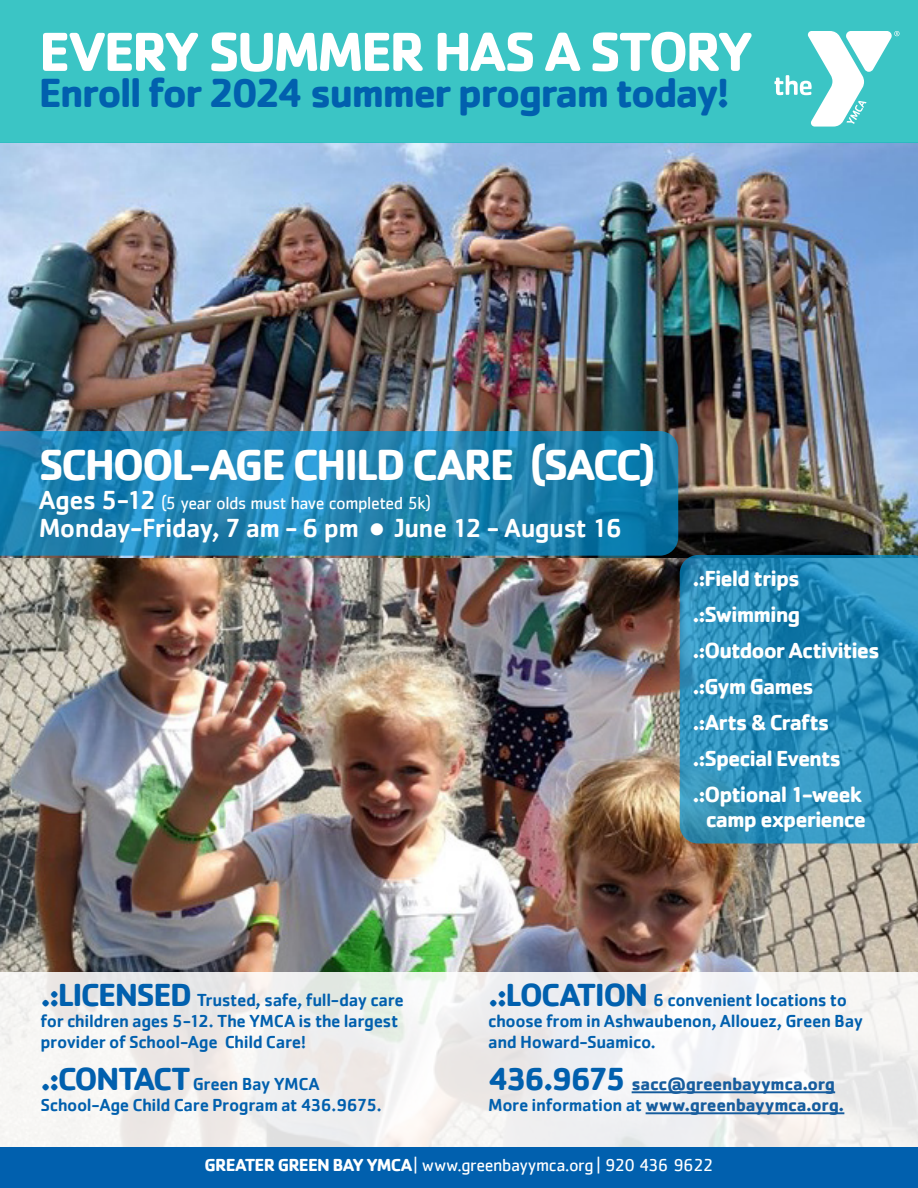
<style>
.page{position:relative;width:918px;height:1188px;background:#fff}
.page>*{position:absolute;margin:0;border:0;box-sizing:border-box;transform-origin:0 0}
.t1{font:700 57px "Cachet";letter-spacing:-.055em;color:#fff}
.t2{font:700 45px "Cachet";letter-spacing:-.055em;color:#fff}
.t3{font:700 42px "Cachet";letter-spacing:-.05em;color:#0160ae}
.t4{font:500 27px "Cachet";letter-spacing:-.025em;color:#fff}
.t5{font:700 22.5px "Cachet";letter-spacing:-.045em;color:#fff}
.t6{font:500 18px/21px "Cachet";letter-spacing:-.02em;color:#0160ae}
.t7{font:18px "Cachet";letter-spacing:-.025em;color:#fff}
.t8{font:700 18px "Cachet";letter-spacing:-.02em;color:#175d9e}
.s1{font-weight:500;font-size:27px}
.s2{font-weight:700;font-size:33px}
.s3{font-size:33px;color:#0160ae}
.s4{font-weight:500;color:#0160ae}
.s5{font-weight:700}
</style>
<div class="page">
<img style="left:0;top:143px;width:918px;height:829px">
<div style="left:0;top:0;width:918px;height:143px;background:#3bc5c5"></div>
<svg style="left:0;top:972px;width:918px;height:176px;fill:#efeff1"></svg>
<svg style="left:774px;top:31px;width:126px;height:96px"></svg>
<svg style="left:680px;top:555px;width:238px;height:288px;background:#2b8eb9"></svg>
<svg style="left:0;top:431px;width:678px;height:125px;background:#1e82b1"></svg>
<hr style="left:632px;top:1091px;width:203px;height:2px;background:#175d9e">
<hr style="left:646px;top:1112px;width:198px;height:2px;background:#175d9e">
<div style="left:0;top:1148px;width:918px;height:40px;background:#0160ae"></div>
<p class="t1" style="left:39px;top:15px;width:716px">EVERY SUMMER HAS A STORY</p>
<p class="t3" style="left:39px;top:66px;width:693px">Enroll for 2024 summer program today!</p>
<p class="t2" style="left:39px;top:436px;width:619px">SCHOOL-AGE CHILD CARE (SACC)</p>
<p class="t7" style="left:39px;top:492px;width:394px"><span class="s1">Ages 5-12</span> (5 year olds must have completed 5k)</p>
<p class="t4" style="left:39px;top:512px;width:585px">Monday-Friday, 7 am - 6 pm ● June 12 - August 16</p>
<p class="t5" style="left:693px;top:564px;width:109px">.:Field trips</p>
<p class="t5" style="left:693px;top:600px;width:109px">.:Swimming</p>
<p class="t5" style="left:693px;top:636px;width:189px">.:Outdoor Activities</p>
<p class="t5" style="left:693px;top:672px;width:123px">.:Gym Games</p>
<p class="t5" style="left:693px;top:708px;width:138px">.:Arts &amp; Crafts</p>
<p class="t5" style="left:693px;top:744px;width:150px">.:Special Events</p>
<p class="t5" style="left:693px;top:780px;width:171px">.:Optional 1-week</p>
<p class="t5" style="left:706px;top:805px;width:162px">camp experience</p>
<p class="t6" style="left:40px;top:989px;width:365px"><span class="s2">.:LICENSED</span> Trusted, safe, full-day care for children ages 5-12. The YMCA is the largest provider of School-Age Child Care!</p>
<p class="t6" style="left:40px;top:1073px;width:281px"><span class="s2">.:CONTACT</span> Green Bay YMCA</p>
<p class="t6" style="left:40px;top:1094px;width:343px">School-Age Child Care Program at 436.9675.</p>
<p class="t6" style="left:488px;top:989px;width:377px"><span class="s2">.:LOCATION</span> 6 convenient locations to choose from in Ashwaubenon, Allouez, Green Bay and Howard-Suamico.</p>
<p class="t8" style="left:488px;top:1072px;width:349px"><span class="s3">436.9675</span> sacc@greenbayymca.org</p>
<p class="t8" style="left:488px;top:1093px;width:358px"><span class="s4">More information at</span> www.greenbayymca.org.</p>
<p class="t7" style="left:205px;top:1154px;width:510px"><span class="s5">GREATER GREEN BAY YMCA</span> | www.greenbayymca.org | 920 436 9622</p>
</div>
